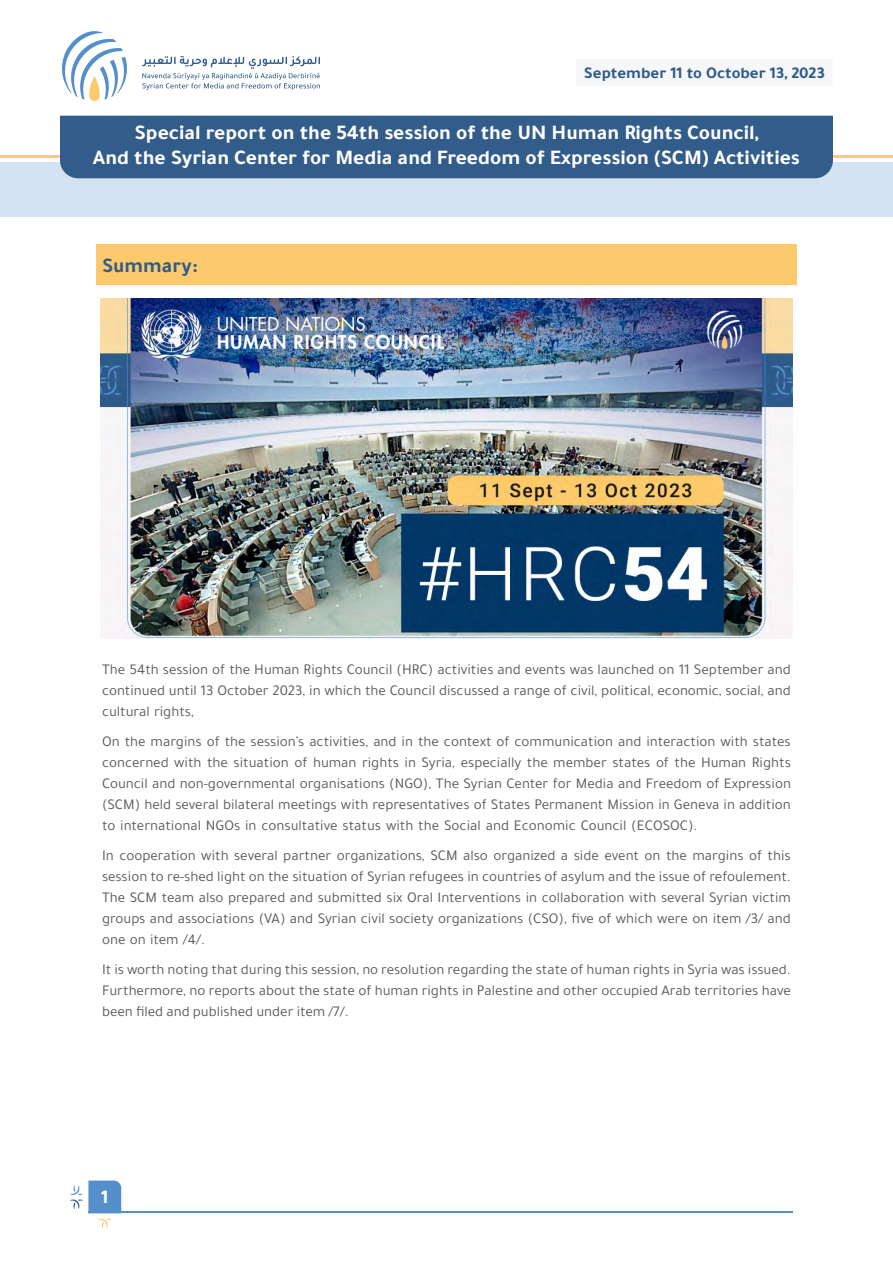
<style>
.page{position:relative;width:893px;height:1263px;background:#fff}
.page>*{position:absolute;margin:0;border:0;box-sizing:border-box;transform-origin:0 0}
.t1{font:700 21px/25.2px "Tajawal";color:#fff;text-align:center}
.t2{font:700 21px "Tajawal";color:#315b8a}
.t3{font:700 19.5px "Tajawal";color:#fff}
.t4{font:700 16.5px "Tajawal";color:#315b8a}
.t5{font:15px/21px "Tajawal";color:#58595b;text-align:justify}
</style>
<div class="page">
<svg style="left:99px;top:1219px;width:12px;height:9px"></svg>
<svg style="left:70px;top:1180px;width:51px;height:31px"></svg>
<hr style="left:88px;top:1211px;width:705px;height:2px;background:#548fcc">
<div style="left:96px;top:245px;width:701px;height:40px;background:#fcca6c"></div>
<img style="left:101px;top:298px;width:691px;height:341px">
<div style="left:0;top:162px;width:893px;height:55px;background:#d4e3f2"></div>
<hr style="left:0;top:156px;width:893px;height:2px;background:#fcca6d">
<svg style="left:142px;top:56px;width:178px;height:34px"></svg>
<svg style="left:62px;top:31px;width:65px;height:70px"></svg>
<div style="left:60px;top:116px;width:773px;height:62px;background:#325c8a"></div>
<div style="left:577px;top:60px;width:256px;height:26px;background:#f5f7f9"></div>
<p class="t4" style="left:584px;top:61px;width:242px">September 11 to October 13, 2023</p>
<h1 class="t1" style="left:93px;top:120px;width:709px">Special report on the 54th session of the UN Human Rights Council,<br>And the Syrian Center for Media and Freedom of Expression (SCM) Activities</h1>
<h1 class="t2" style="left:102px;top:249px;width:97px">Summary:</h1>
<p class="t5" style="left:102px;top:658px;width:690px">The 54th session of the Human Rights Council (HRC) activities and events was launched on 11 September and continued until 13 October 2023, in which the Council discussed a range of civil, political, economic, social, and cultural rights,</p>
<p class="t5" style="left:102px;top:730px;width:690px">On the margins of the sessions’ activities, and in the context of communication and interaction with states concerned with the situation of human rights in Syria, especially the member states of the Human Rights Council and non-governmental organisations (NGO ,) The Syrian Center for Media and Freedom of Expression (SCM) held several bilateral meetings with representatives of States Permanent Mission in Geneva in addition to international NGOs in consultative status with the Social and Economic Council (ECOSOC .(</p>
<p class="t5" style="left:102px;top:844px;width:690px">In cooperation with several partner organizations, SCM also organized a side event on the margins of this session to re-shed light on the situation of Syrian refugees in countries of asylum and the issue of refoulement.<br>The SCM team also prepared and submitted six Oral Interventions in collaboration with several Syrian victim groups and associations (VA) and Syrian civil society organizations (CSO ,) five of which were on item /3/ and one on item /4/.</p>
<p class="t5" style="left:102px;top:958px;width:690px">It is worth noting that during this session, no resolution regarding the state of human rights in Syria was issued.<br>Furthermore, no reports about the state of human rights in Palestine and other occupied Arab territories have been filed and published under item /7/.</p>
<h2 class="t3" style="left:101px;top:1182px;width:9px">1</h2>
</div>
